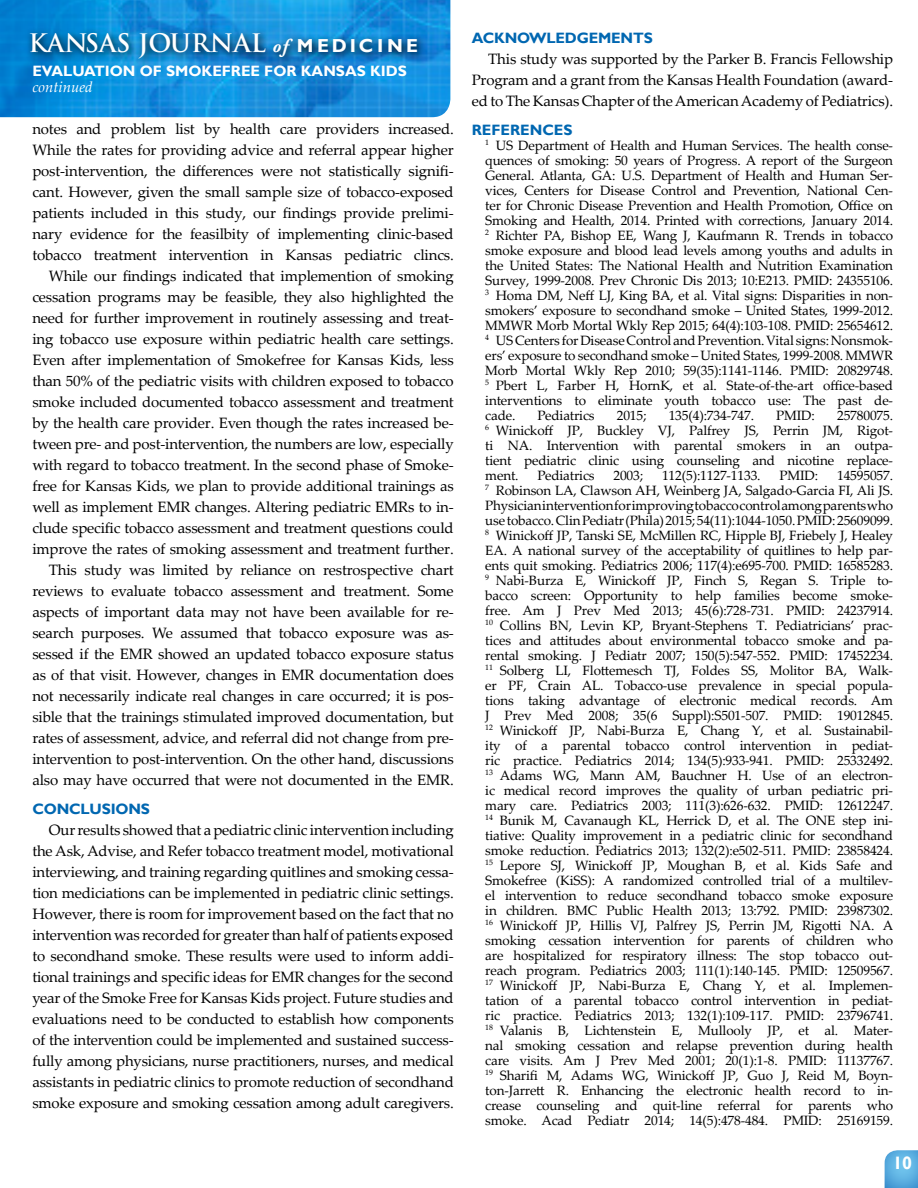
<style>
.page{position:relative;width:918px;height:1188px;background:#fff}
.page>*{position:absolute;margin:0;border:0;box-sizing:border-box;transform-origin:0 0}
.t1{font:700 24.9px "Trajan Pro";color:#fff}
.t2{font:700 18px "Gill Sans";color:#fff}
.t3{font:15px/21px "Palatino Linotype";letter-spacing:-.01em;color:#000;text-align:justify}
.t4{font:700 15px "Gill Sans";letter-spacing:-.01em;color:#0067b1}
.t5{font:700 15px "Gill Sans";color:#fff}
.t6{font:italic 15px "Palatino Linotype";color:#fff}
.t7{font:13.5px/15px "Palatino Linotype";letter-spacing:-.01em;color:#000;text-align:justify}
.s1{font-family:"Adobe Garamond Pro";font-style:italic;font-size:18.75px}
.s2{font-family:"Gill Sans";font-size:18.75px}
.s3{color:#fff}
</style>
<div class="page">
<img style="left:0;top:0;width:450px;height:117px">
<svg style="left:26px;top:27px;width:402px;height:41px;background:#107abd"></svg>
<svg style="left:884px;top:1150px;width:34px;height:38px"></svg>
<p class="t1" style="left:28px;top:28px;width:391px">KANSAS JOURNAL <span class="s1">of</span> <span class="s2">M EDIC I N E</span></p>
<p class="t5" style="left:32px;top:62px;width:376px">EVALUATION OF SMOKEFREE FOR KANSAS KIDS</p>
<p class="t6" style="left:32px;top:76px;width:62px">continued</p>
<p class="t3" style="left:32px;top:118px;width:423px">notes and problem list by health care providers increased.<br>While the rates for providing advice and referral appear higher post-intervention, the differences were not statistically signifi&shy;cant. However, given the small sample size of tobacco-exposed patients included in this study, our findings provide prelimi&shy;nary evidence for the feasilbity of implementing clinic-based tobacco treatment intervention in Kansas pediatric clincs.</p>
<p class="t3" style="left:32px;top:265px;width:423px;text-indent:16px">While our findings indicated that implemention of smoking cessation programs may be feasible, they also highlighted the need for further improvement in routinely assessing and treat&shy;ing tobacco use exposure within pediatric health care settings.<br>Even after implementation of Smokefree for Kansas Kids, less than 50% of the pediatric visits with children exposed to tobacco smoke included documented tobacco assessment and treatment by the health care provider. Even though the rates increased be&shy;tween pre- and post-intervention, the numbers are low, especially with regard to tobacco treatment. In the second phase of Smoke&shy;free for Kansas Kids, we plan to provide additional trainings as well as implement EMR changes. Altering pediatric EMRs to in&shy;clude specific tobacco assessment and treatment questions could improve the rates of smoking assessment and treatment further.</p>
<p class="t3" style="left:32px;top:559px;width:423px;text-indent:16px">This study was limited by reliance on restrospective chart reviews to evaluate tobacco assessment and treatment. Some aspects of important data may not have been available for re&shy;search purposes. We assumed that tobacco exposure was as&shy;sessed if the EMR showed an updated tobacco exposure status as of that visit. However, changes in EMR documentation does not necessarily indicate real changes in care occurred; it is pos&shy;sible that the trainings stimulated improved documentation, but rates of assessment, advice, and referral did not change from pre&shy;intervention to post-intervention. On the other hand, discussions also may have occurred that were not documented in the EMR.</p>
<p class="t4" style="left:32px;top:800px;width:119px">CONCLUSIONS</p>
<p class="t3" style="left:32px;top:819px;width:423px;text-indent:16px">Our results showed that a pediatric clinic intervention including the Ask, Advise, and Refer tobacco treatment model, motivational interviewing, and training regarding quitlines and smoking cessa&shy;tion mediciations can be implemented in pediatric clinic settings.<br>However, there is room for improvement based on the fact that no intervention was recorded for greater than half of patients exposed to secondhand smoke. These results were used to inform addi&shy;tional trainings and specific ideas for EMR changes for the second year of the Smoke Free for Kansas Kids project. Future studies and evaluations need to be conducted to establish how components of the intervention could be implemented and sustained success&shy;fully among physicians, nurse practitioners, nurses, and medical assistants in pediatric clinics to promote reduction of secondhand smoke exposure and smoking cessation among adult caregivers.</p>
<p class="t4" style="left:472px;top:29px;width:182px">ACKNOWLEDGEMENTS</p>
<p class="t3" style="left:472px;top:48px;width:423px;text-indent:16px">This study was supported by the Parker B. Francis Fellowship Program and a grant from the Kansas Health Foundation (award&shy;ed to The Kansas Chapter of the American Academy of Pediatrics).</p>
<p class="t4" style="left:472px;top:121px;width:102px">REFERENCES</p>
<p class="t7" style="left:485px;top:137px;width:409px"><sup>1</sup><span class="s3">x</span>US Department of Health and Human Services. The health conse&shy;quences of smoking: 50 years of Progress. A report of the Surgeon General. Atlanta, GA: U.S. Department of Health and Human Ser&shy;vices, Centers for Disease Control and Prevention, National Cen&shy;ter for Chronic Disease Prevention and Health Promotion, Office on Smoking and Health, 2014. Printed with corrections, January 2014.</p>
<p class="t7" style="left:485px;top:227px;width:409px"><sup>2</sup><span class="s3">x</span>Richter PA, Bishop EE, Wang J, Kaufmann R. Trends in tobacco smoke exposure and blood lead levels among youths and adults in the United States: The National Health and Nutrition Examination Survey, 1999-2008. Prev Chronic Dis 2013; 10:E213. PMID: 24355106.</p>
<p class="t7" style="left:485px;top:287px;width:409px"><sup>3</sup><span class="s3">x</span>Homa DM, Neff LJ, King BA, et al. Vital signs: Disparities in non&shy;smokers’ exposure to secondhand smoke – United States, 1999-2012.<br>MMWR Morb Mortal Wkly Rep 2015; 64(4):103-108. PMID: 25654612.</p>
<p class="t7" style="left:485px;top:332px;width:409px"><sup>4</sup><span class="s3">x</span>US Centers for Disease Control and Prevention. Vital signs: Nonsmok&shy;ers’ exposure to secondhand smoke – United States, 1999-2008. MMWR Morb Mortal Wkly Rep 2010; 59(35):1141-1146. PMID: 20829748.</p>
<p class="t7" style="left:485px;top:377px;width:409px"><sup>5</sup><span class="s3">x</span>Pbert L, Farber H, HornK, et al. State-of-the-art office-based interventions to eliminate youth tobacco use: The past de&shy;cade.</p>
<p class="t7" style="left:538px;top:407px;width:59px">Pediatrics</p>
<p class="t7" style="left:617px;top:407px;width:31px">2015;</p>
<p class="t7" style="left:669px;top:407px;width:87px">135(4):734-747.</p>
<p class="t7" style="left:776px;top:407px;width:40px">PMID:</p>
<p class="t7" style="left:837px;top:407px;width:58px">25780075.</p>
<p class="t7" style="left:485px;top:422px;width:409px"><sup>6</sup><span class="s3">x</span>Winickoff JP, Buckley VJ, Palfrey JS, Perrin JM, Rigot&shy;ti NA. Intervention with parental smokers in an outpa&shy;tient pediatric clinic using counseling and nicotine replace&shy;ment.</p>
<p class="t7" style="left:538px;top:467px;width:59px">Pediatrics</p>
<p class="t7" style="left:613px;top:467px;width:31px">2003;</p>
<p class="t7" style="left:662px;top:467px;width:100px">112(5):1127-1133.</p>
<p class="t7" style="left:780px;top:467px;width:40px">PMID:</p>
<p class="t7" style="left:837px;top:467px;width:58px">14595057.</p>
<p class="t7" style="left:485px;top:482px;width:409px"><sup>7</sup><span class="s3">x</span>Robinson LA, Clawson AH, Weinberg JA, Salgado-Garcia FI, Ali JS.<br>Physician intervention for improving tobacco control among parents who use tobacco. Clin Pediatr (Phila) 2015; 54(11):1044-1050. PMID: 25609099.</p>
<p class="t7" style="left:485px;top:527px;width:409px"><sup>8</sup><span class="s3">x</span>Winickoff JP, Tanski SE, McMillen RC, Hipple BJ, Friebely J, Healey EA. A national survey of the acceptability of quitlines to help par&shy;ents quit smoking. Pediatrics 2006; 117(4):e695-700. PMID: 16585283.</p>
<p class="t7" style="left:485px;top:572px;width:409px"><sup>9</sup><span class="s3">x</span>Nabi-Burza E, Winickoff JP, Finch S, Regan S. Triple to&shy;bacco screen: Opportunity to help families become smoke&shy;free. Am J Prev Med 2013; 45(6):728-731. PMID: 24237914.</p>
<p class="t7" style="left:485px;top:617px;width:409px"><sup>10</sup><span class="s3">x</span>Collins BN, Levin KP, Bryant-Stephens T. Pediatricians’ prac&shy;tices and attitudes about environmental tobacco smoke and pa&shy;rental smoking. J Pediatr 2007; 150(5):547-552. PMID: 17452234.</p>
<p class="t7" style="left:485px;top:662px;width:409px"><sup>11</sup><span class="s3">x</span>Solberg LI, Flottemesch TJ, Foldes SS, Molitor BA, Walk&shy;er PF, Crain AL. Tobacco-use prevalence in special popula&shy;tions taking advantage of electronic medical records. Am J Prev Med 2008; 35(6 Suppl):S501-507. PMID: 19012845.</p>
<p class="t7" style="left:485px;top:722px;width:409px"><sup>12</sup><span class="s3">x</span>Winickoff JP, Nabi-Burza E, Chang Y, et al. Sustainabil&shy;ity of a parental tobacco control intervention in pediat&shy;ric practice. Pediatrics 2014; 134(5):933-941. PMID: 25332492.</p>
<p class="t7" style="left:485px;top:767px;width:409px"><sup>13</sup><span class="s3">x</span>Adams WG, Mann AM, Bauchner H. Use of an electron&shy;ic medical record improves the quality of urban pediatric pri&shy;mary care. Pediatrics 2003; 111(3):626-632. PMID: 12612247.</p>
<p class="t7" style="left:485px;top:812px;width:409px"><sup>14</sup><span class="s3">x</span>Bunik M, Cavanaugh KL, Herrick D, et al. The ONE step ini&shy;tiative: Quality improvement in a pediatric clinic for secondhand smoke reduction. Pediatrics 2013; 132(2):e502-511. PMID: 23858424.</p>
<p class="t7" style="left:485px;top:857px;width:409px"><sup>15</sup><span class="s3">x</span>Lepore SJ, Winickoff JP, Moughan B, et al. Kids Safe and Smokefree (KiSS): A randomized controlled trial of a multilev&shy;el intervention to reduce secondhand tobacco smoke exposure in children. BMC Public Health 2013; 13:792. PMID: 23987302.</p>
<p class="t7" style="left:485px;top:917px;width:409px"><sup>16</sup><span class="s3">x</span>Winickoff JP, Hillis VJ, Palfrey JS, Perrin JM, Rigotti NA. A smoking cessation intervention for parents of children who are hospitalized for respiratory illness: The stop tobacco out&shy;reach program. Pediatrics 2003; 111(1):140-145. PMID: 12509567.</p>
<p class="t7" style="left:485px;top:977px;width:409px"><sup>17</sup><span class="s3">x</span>Winickoff JP, Nabi-Burza E, Chang Y, et al. Implemen&shy;tation of a parental tobacco control intervention in pediat&shy;ric practice. Pediatrics 2013; 132(1):109-117. PMID: 23796741.</p>
<p class="t7" style="left:485px;top:1022px;width:409px"><sup>18</sup><span class="s3">x</span>Valanis B, Lichtenstein E, Mullooly JP, et al. Mater&shy;nal smoking cessation and relapse prevention during health care visits. Am J Prev Med 2001; 20(1):1-8. PMID: 11137767.</p>
<p class="t7" style="left:485px;top:1067px;width:409px"><sup>19</sup><span class="s3">x</span>Sharifi M, Adams WG, Winickoff JP, Guo J, Reid M, Boyn&shy;ton-Jarrett R. Enhancing the electronic health record to in&shy;crease counseling and quit-line referral for parents who smoke. Acad Pediatr 2014; 14(5):478-484. PMID: 25169159.</p>
<h2 class="t2" style="left:893px;top:1152px;width:21px">10</h2>
</div>
